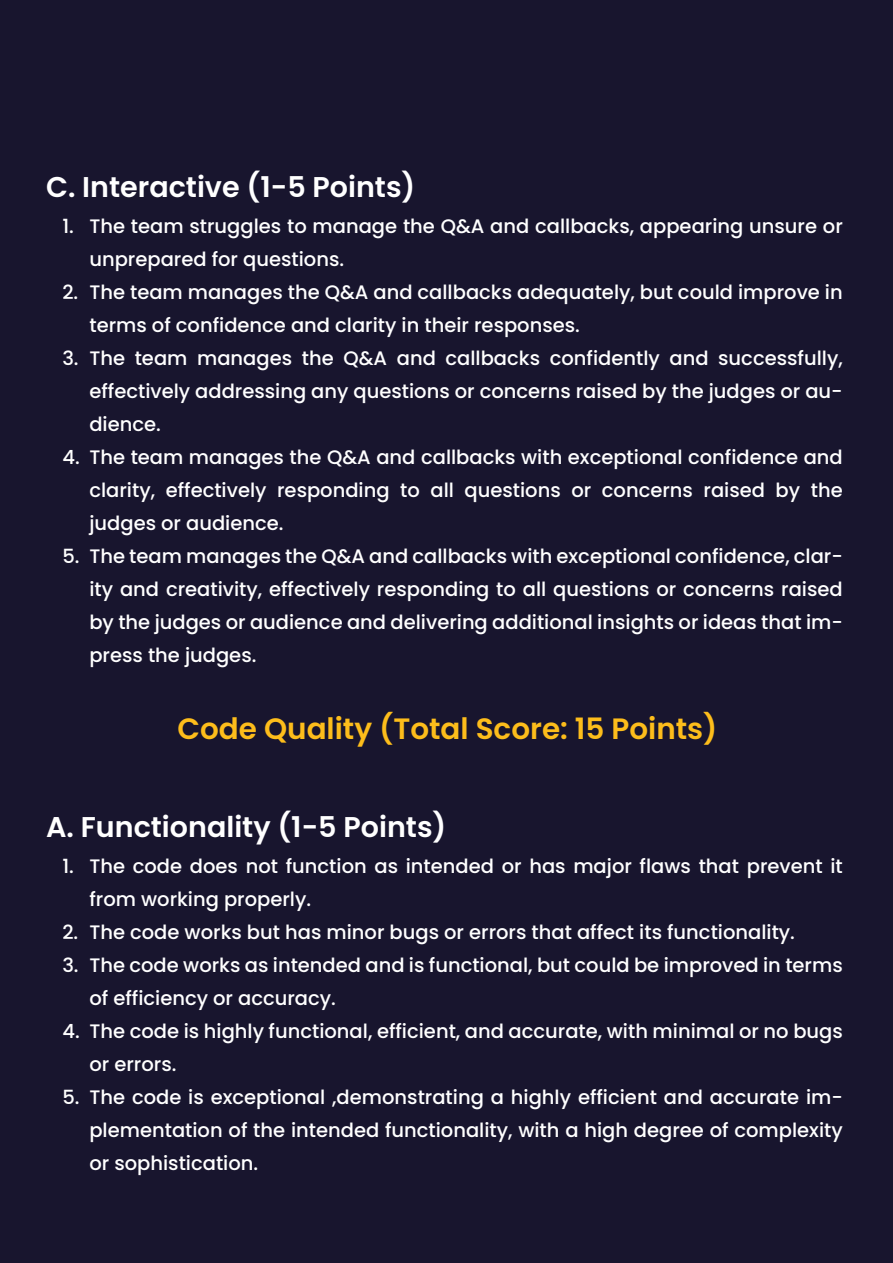
<style>
.page{position:relative;width:893px;height:1263px;background:#18152e}
.page>*{position:absolute;margin:0;border:0;box-sizing:border-box;transform-origin:0 0}
.t1{font:600 29.4px "Poppins";color:#fdbd1b}
.t2{font:600 28.5px "Poppins";color:#fff}
.t3{font:500 19.5px/33px "Poppins";color:#fff}
</style>
<div class="page">
<h2 class="t2" style="left:46px;top:171px;width:371px">C. Interactive (1-5 Points)</h2>
<p class="t3" style="left:89px;top:210px;width:755px;text-indent:-27px">1. The team struggles to manage the Q&amp;A and callbacks, appearing unsure or unprepared for questions.</p>
<p class="t3" style="left:89px;top:276px;width:755px;text-indent:-27px">2. The team manages the Q&amp;A and callbacks adequately, but could improve in terms of confidence and clarity in their responses.</p>
<p class="t3" style="left:89px;top:342px;width:755px;text-align:justify;text-indent:-27px">3. The team manages the Q&amp;A and callbacks confidently and successfully, effectively addressing any questions or concerns raised by the judges or au&shy;dience.</p>
<p class="t3" style="left:89px;top:441px;width:755px;text-align:justify;text-indent:-27px">4. The team manages the Q&amp;A and callbacks with exceptional confidence and clarity, effectively responding to all questions or concerns raised by the judges or audience.</p>
<p class="t3" style="left:89px;top:540px;width:755px;text-align:justify;text-indent:-27px">5. The team manages the Q&amp;A and callbacks with exceptional confidence, clar&shy;ity and creativity, effectively responding to all questions or concerns raised by the judges or audience and delivering additional insights or ideas that im&shy;press the judges.</p>
<h1 class="t1" style="left:178px;top:712px;width:541px">Code Quality (Total Score: 15 Points)</h1>
<h2 class="t2" style="left:46px;top:810px;width:402px">A. Functionality (1-5 Points)</h2>
<p class="t3" style="left:89px;top:849px;width:755px;text-indent:-27px">1. The code does not function as intended or has major flaws that prevent it from working properly.</p>
<p class="t3" style="left:62px;top:915px;width:734px">2. The code works but has minor bugs or errors that affect its functionality.</p>
<p class="t3" style="left:89px;top:948px;width:755px;text-indent:-27px">3. The code works as intended and is functional, but could be improved in terms of efficiency or accuracy.</p>
<p class="t3" style="left:89px;top:1014px;width:755px;text-indent:-27px">4. The code is highly functional, efficient, and accurate, with minimal or no bugs or errors.</p>
<p class="t3" style="left:89px;top:1080px;width:755px;text-align:justify;text-indent:-27px">5. The code is exceptional ,demonstrating a highly efficient and accurate im&shy;plementation of the intended functionality, with a high degree of complexity or sophistication.</p>
</div>
